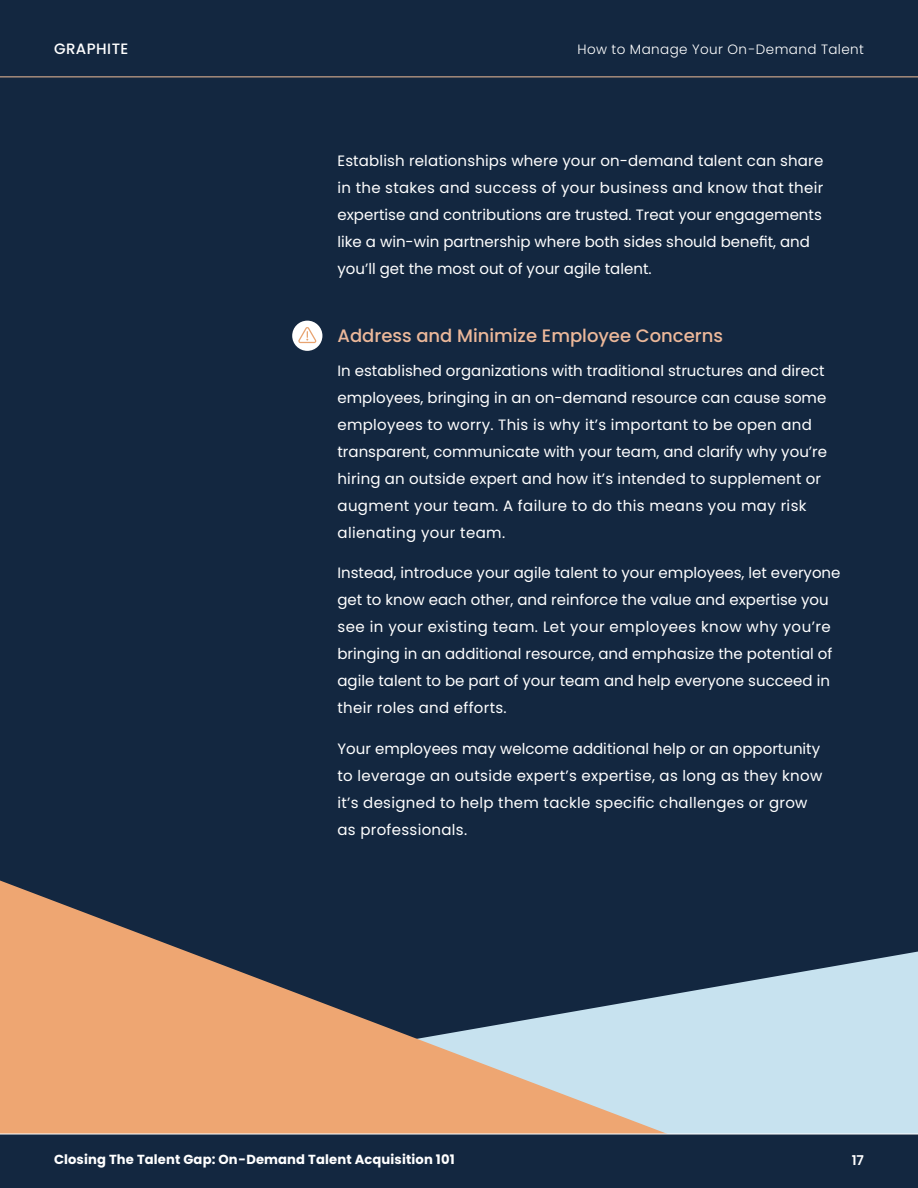
<style>
.page{position:relative;width:918px;height:1188px;background:#132740}
.page>*{position:absolute;margin:0;border:0;box-sizing:border-box;transform-origin:0 0}
.t1{font:500 18px "Poppins";color:#ecb89a}
.t2{font:15px/27px "Poppins";color:#fff}
.t3{font:15px/27px "Poppins";letter-spacing:.02em;color:#fff}
.t4{font:500 15px "Poppins";letter-spacing:.03em;color:#fff}
.t5{font:300 13.5px "Poppins";letter-spacing:.03em;color:#fff}
.t6{font:600 13.5px "Poppins";color:#fff}
.t7{font:700 13.2px "Poppins";letter-spacing:.01em;color:#fff}
</style>
<div class="page">
<svg style="left:696px;top:952px;width:222px;height:182px;background:#b4cedc"></svg>
<svg style="left:0;top:881px;width:696px;height:253px"></svg>
<hr style="left:0;top:76px;width:918px;height:1px;background:#efbd98">
<div style="left:292px;top:321px;width:30px;height:30px;background:#fff;border-radius:50%"></div>
<svg style="left:298px;top:327px;width:18px;height:16px"></svg>
<hr style="left:0;top:1134px;width:918px;height:1px;background:#fff">
<p class="t4" style="left:54px;top:40px;width:76px">GRAPHITE</p>
<p class="t5" style="left:577px;top:41px;width:288px">How to Manage Your On-Demand Talent</p>
<p class="t2" style="left:338px;top:148px;width:487px">Establish relationships where your on-demand talent can share in the stakes and success of your business and know that their expertise and contributions are trusted. Treat your engagements like a win-win partnership where both sides should benefit, and you’ll get the most out of your agile talent.</p>
<p class="t1" style="left:338px;top:325px;width:387px">Address and Minimize Employee Concerns</p>
<p class="t2" style="left:338px;top:357px;width:491px">In established organizations with traditional structures and direct employees, bringing in an on-demand resource can cause some employees to worry. This is why it’s important to be open and transparent, communicate with your team, and clarify why you’re hiring an outside expert and how it’s intended to supplement or augment your team. A failure to do this means you may risk alienating your team.</p>
<p class="t2" style="left:338px;top:560px;width:505px">Instead, introduce your agile talent to your employees, let everyone get to know each other, and reinforce the value and expertise you see in your existing team. Let your employees know why you’re bringing in an additional resource, and emphasize the potential of agile talent to be part of your team and help everyone succeed in their roles and efforts.</p>
<p class="t3" style="left:338px;top:735px;width:486px">Your employees may welcome additional help or an opportunity to leverage an outside expert’s expertise, as long as they know it’s designed to help them tackle specific challenges or grow as professionals.</p>
<p class="t7" style="left:54px;top:1152px;width:402px">Closing The Talent Gap: On-Demand Talent Acquisition 101</p>
<p class="t6" style="left:852px;top:1152px;width:14px">17</p>
</div>
